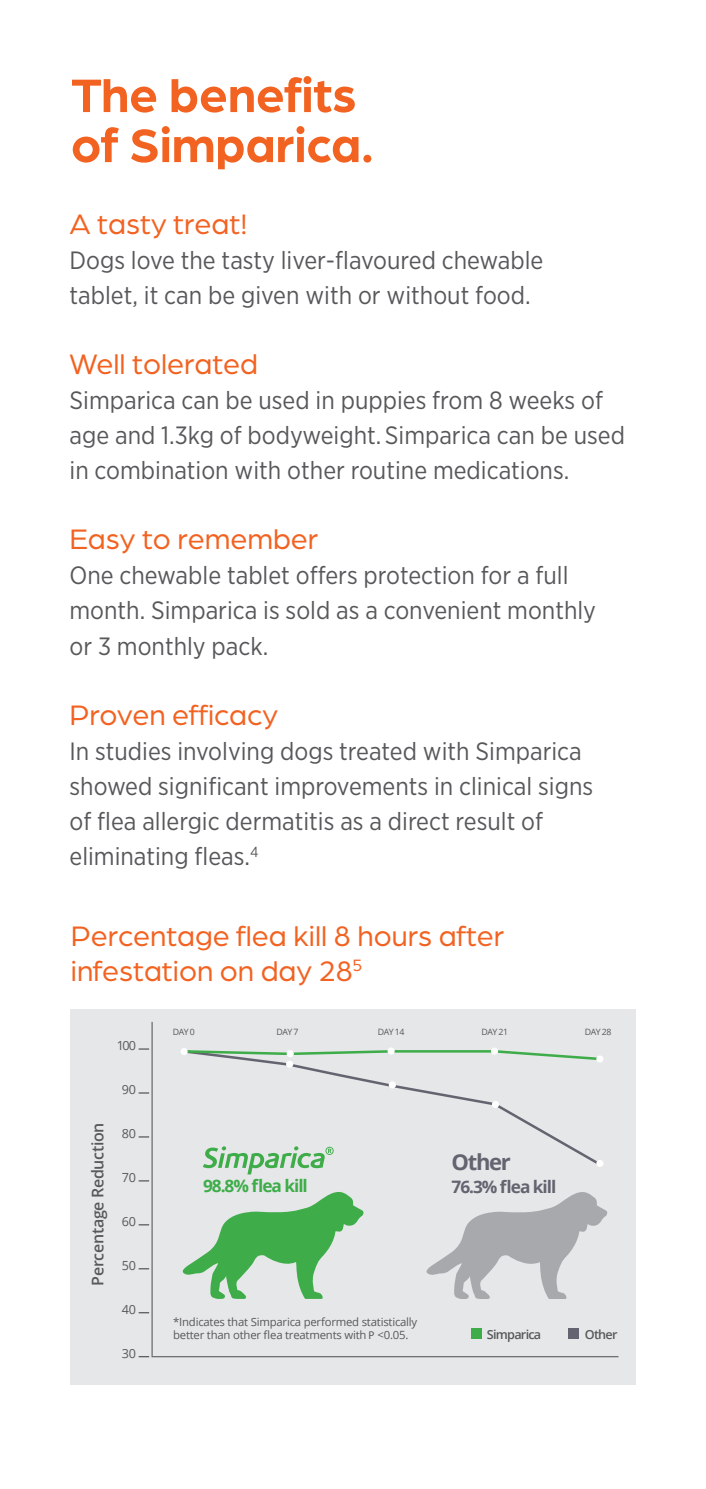
<style>
.page{position:relative;width:706px;height:1489px;background:#fff}
.page>*{position:absolute;margin:0;border:0;box-sizing:border-box;transform-origin:0 0}
.t1{font:700 50px/50px "Arboria";color:#f26221}
.t2{font:30px/35px "Arboria";color:#f26221}
.t3{font:25px/35px "Gotham Narrow";color:#57585a}
.t4{font:700 22px "Open Sans";letter-spacing:-.06em;color:#646470}
.t5{font:700 17.25px "Open Sans";letter-spacing:-.06em;color:#646470}
.t6{font:700 17.25px "Open Sans";letter-spacing:-.06em;color:#3ead49}
.t7{font:600 16px "Open Sans";letter-spacing:-.02em;color:#58595b}
.t8{font:12.5px "Open Sans";letter-spacing:-.02em;color:#58595b}
.t9{font:600 12.5px "Open Sans";letter-spacing:-.06em;color:#58595b}
.t10{font:11.25px/13.5px "Open Sans";letter-spacing:-.02em;color:#58595b}
.t11{font:8.75px "Open Sans";letter-spacing:-.06em;color:#58595b}
.s1{font-style:italic}
</style>
<div class="page">
<div style="left:70px;top:1008px;width:564px;height:376px;background:#e6e7e9"></div>
<svg style="left:151px;top:1021px;width:468px;height:336px"></svg>
<h1 class="t1" style="left:71px;top:67px;width:304px">The benefits of Simparica.</h1>
<p class="t2" style="left:69px;top:205px;width:179px">A tasty treat!</p>
<p class="t3" style="left:69px;top:242px;width:475px">Dogs love the tasty liver-flavoured chewable tablet, it can be given with or without food.</p>
<p class="t2" style="left:69px;top:345px;width:190px">Well tolerated</p>
<p class="t3" style="left:69px;top:382px;width:556px">Simparica can be used in puppies from 8 weeks of age and 1.3kg of bodyweight.Simparica can be used in combination with other routine medications.</p>
<p class="t2" style="left:69px;top:520px;width:250px">Easy to remember</p>
<p class="t3" style="left:69px;top:557px;width:527px">One chewable tablet offers protection for a full month. Simparica is sold as a convenient monthly or 3 monthly pack.</p>
<p class="t2" style="left:69px;top:696px;width:210px">Proven efficacy</p>
<p class="t3" style="left:69px;top:733px;width:525px">In studies involving dogs treated with Simparica showed significant improvements in clinical signs of flea allergic dermatitis as a direct result of eliminating fleas.<sup>4</sup></p>
<p class="t2" style="left:71px;top:917px;width:435px">Percentage flea kill 8 hours after infestation on day 28<sup>5</sup></p>
<p class="t8" style="left:117px;top:1037px;width:21px">100</p>
<p class="t7" style="left:86px;top:1285px;width:165px;rotate:-90deg">Percentage Reduction</p>
<p class="t8" style="left:122px;top:1080px;width:16px">90</p>
<p class="t8" style="left:122px;top:1124px;width:16px">80</p>
<p class="t8" style="left:122px;top:1168px;width:16px">70</p>
<p class="t8" style="left:122px;top:1212px;width:16px">60</p>
<p class="t8" style="left:122px;top:1256px;width:16px">50</p>
<p class="t8" style="left:122px;top:1300px;width:16px">40</p>
<p class="t8" style="left:122px;top:1344px;width:16px">30</p>
<p class="t11" style="left:173px;top:1025px;width:24px">DAY 0</p>
<p class="t11" style="left:276px;top:1026px;width:24px">DAY 7</p>
<p class="t11" style="left:377px;top:1026px;width:28px">DAY 14</p>
<p class="t11" style="left:481px;top:1026px;width:28px">DAY 21</p>
<p class="t11" style="left:584px;top:1026px;width:28px">DAY 28</p>
<p class="t6" style="left:203px;top:1173px;width:106px">98.8% flea kill</p>
<p class="t4" style="left:451px;top:1146px;width:61px">Other</p>
<p class="t5" style="left:451px;top:1174px;width:106px">76.3% flea kill</p>
<p class="t10" style="left:173px;top:1314px;width:245px">*Indicates that Simparica performed statistically better than other flea treatments with <span class="s1">P</span> &lt;0.05.</p>
<p class="t9" style="left:486px;top:1325px;width:56px">Simparica</p>
<p class="t9" style="left:584px;top:1325px;width:34px">Other</p>
</div>
